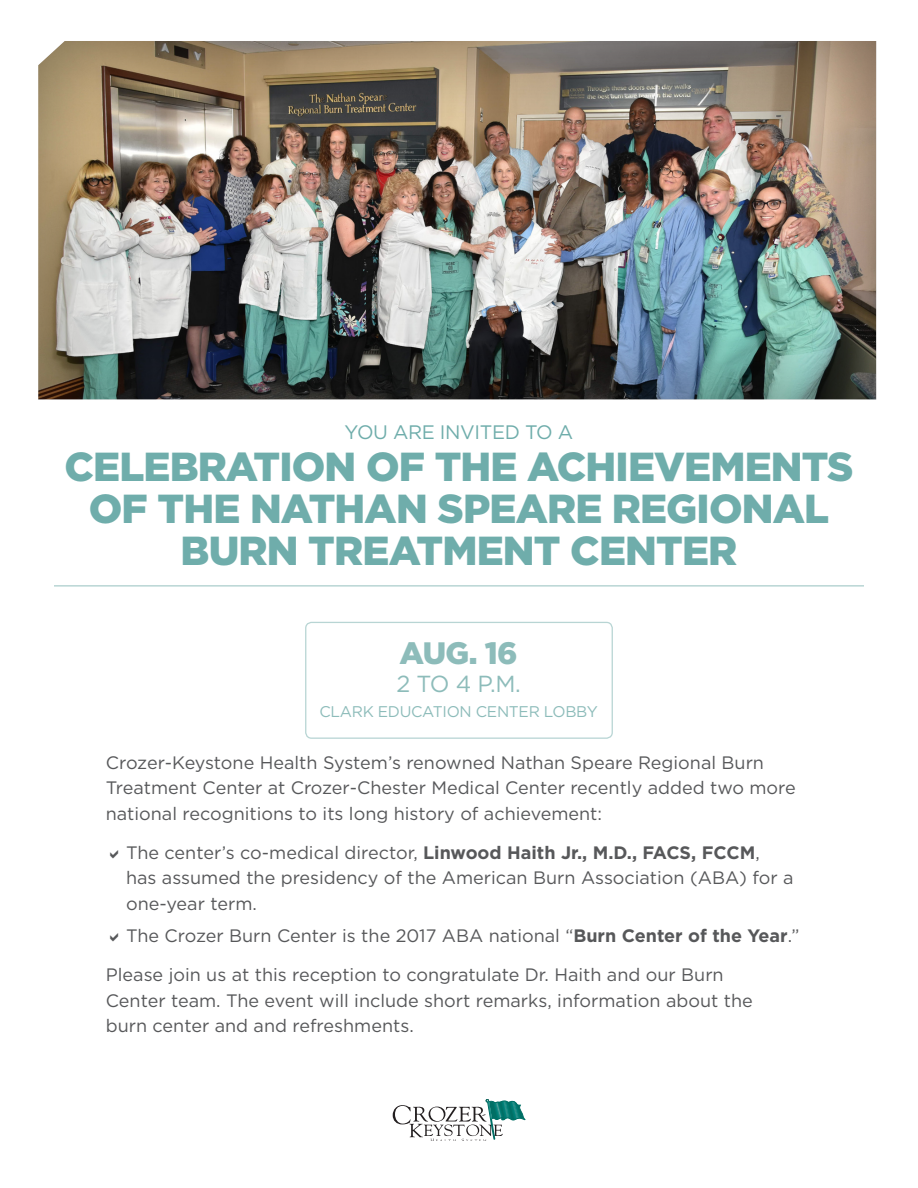
<style>
.page{position:relative;width:918px;height:1188px;background:#fff}
.page>*{position:absolute;margin:0;border:0;box-sizing:border-box;transform-origin:0 0}
.t1{font:900 40.5px/41.8px "Gotham HTF";letter-spacing:-.02em;color:#6fadab;text-align:center}
.t2{font:900 30.9px "Gotham HTF";color:#8dbcba}
.t3{font:23.25px "Gotham HTF";color:#8dbcba}
.t4{font:19.5px "Gotham HTF";letter-spacing:-.02em;color:#6fadab}
.t5{font:18px/25.5px "Gotham HTF";color:#57585a}
.t6{font:15.45px "Gotham HTF";letter-spacing:-.02em;color:#8dbcba}
.s1{font-weight:700}
</style>
<div class="page">
<div style="left:35px;top:41px;width:842px;height:361px;background:#231f20;opacity:.46"></div>
<svg style="left:393px;top:1099px;width:132px;height:41px"></svg>
<hr style="left:54px;top:585px;width:810px;height:2px;background:#b8d5d4">
<div style="left:305px;top:622px;width:308px;height:117px;border:1px solid #b8d5d4;border-radius:6px"></div>
<p class="t4" style="left:345px;top:421px;width:230px">YOU ARE INVITED TO A</p>
<p class="t1" style="left:64px;top:445px;width:791px">CELEBRATION OF THE ACHIEVEMENTS<br>OF THE NATHAN SPEARE REGIONAL<br>BURN TREATMENT CENTER</p>
<p class="t2" style="left:400px;top:636px;width:120px">AUG. 16</p>
<p class="t3" style="left:397px;top:671px;width:126px">2 TO 4 P.M.</p>
<p class="t6" style="left:320px;top:703px;width:280px">CLARK EDUCATION CENTER LOBBY</p>
<p class="t5" style="left:106px;top:749px;width:691px">Crozer-Keystone Health System’s renowned Nathan Speare Regional Burn<br>Treatment Center at Crozer-Chester Medical Center recently added two more national recognitions to its long history of achievement:</p>
<p class="t5" style="left:126px;top:839px;width:669px">The center’s co-medical director, <span class="s1">Linwood Haith Jr., M.D., FACS, FCCM</span>, has assumed the presidency of the American Burn Association (ABA) for a one-year term.</p>
<p class="t5" style="left:126px;top:923px;width:675px">The Crozer Burn Center is the 2017 ABA national “<span class="s1">Burn Center of the Year</span>.”</p>
<p class="t5" style="left:106px;top:962px;width:648px">Please join us at this reception to congratulate Dr. Haith and our Burn<br>Center team. The event will include short remarks, information about the burn center and and refreshments.</p>
</div>
